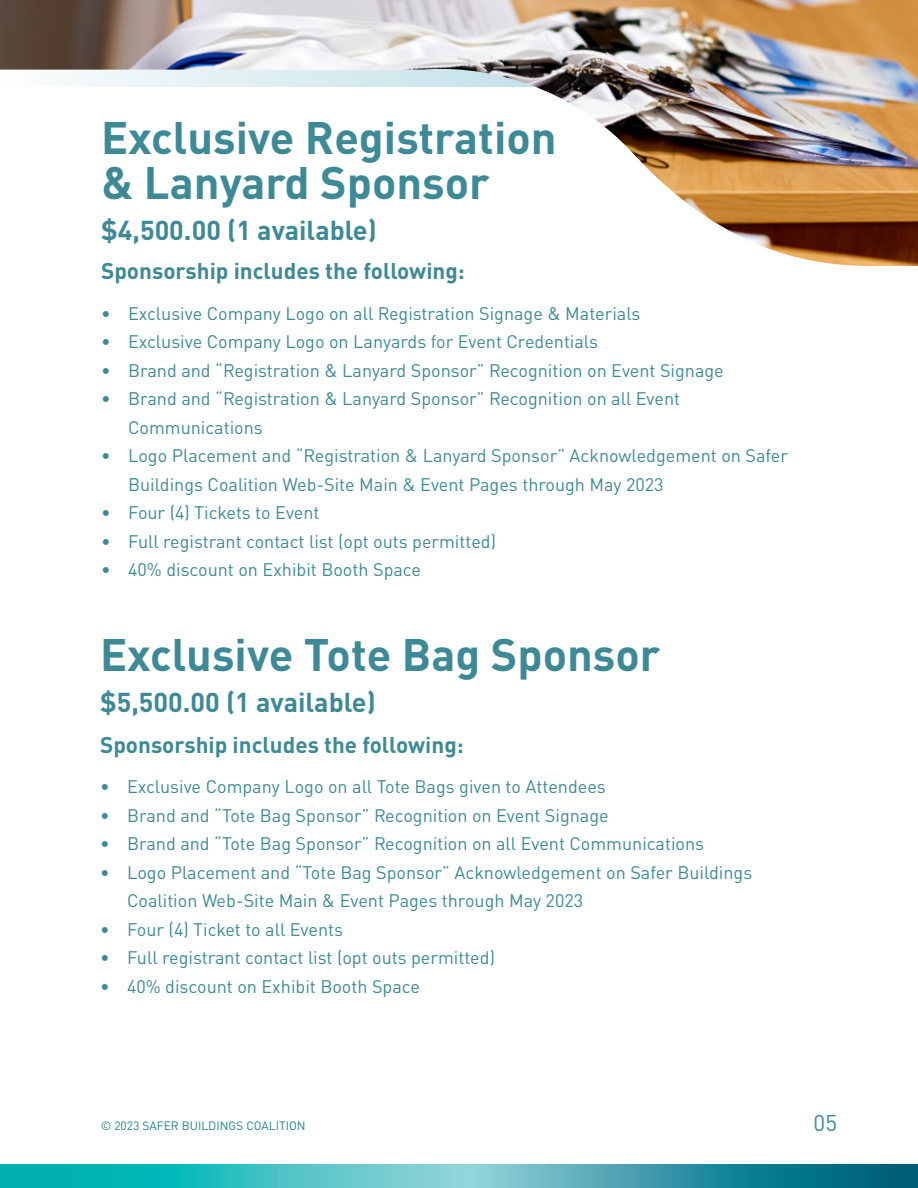
<style>
.page{position:relative;width:918px;height:1188px;background:#fff}
.page>*{position:absolute;margin:0;border:0;box-sizing:border-box;transform-origin:0 0}
.t1{font:700 45px/45px "DIN Pro";color:#3d8a96}
.t2{font:700 27px "DIN Pro";color:#3d8a96}
.t3{font:700 22.5px "DIN Pro";color:#3d8a96}
.t4{font:22.5px "DIN Pro";color:#3d8a96}
.t5{font:18px/28.5px "DIN Pro";color:#3d8a96}
.t6{font:12px "DIN Pro";color:#23838e}
</style>
<div class="page">
<img style="left:0;top:1165px;width:918px;height:23px">
<img style="left:0;top:0;width:918px;height:266px">
<h1 class="t1" style="left:101px;top:114px;width:457px">Exclusive Registration &amp; Lanyard Sponsor</h1>
<h2 class="t2" style="left:101px;top:212px;width:277px">$4,500.00 (1 available)</h2>
<p class="t3" style="left:101px;top:256px;width:365px">Sponsorship includes the following:</p>
<p class="t5" style="left:101px;top:297px;width:541px">• Exclusive Company Logo on all Registration Signage &amp; Materials</p>
<p class="t5" style="left:101px;top:326px;width:499px">• Exclusive Company Logo on Lanyards for Event Credentials</p>
<p class="t5" style="left:101px;top:354px;width:624px">• Brand and “Registration &amp; Lanyard Sponsor” Recognition on Event Signage</p>
<p class="t5" style="left:128px;top:383px;width:554px;text-indent:-27px">• Brand and “Registration &amp; Lanyard Sponsor” Recognition on all Event<br>Communications</p>
<p class="t5" style="left:128px;top:440px;width:661px;text-indent:-27px">• Logo Placement and “Registration &amp; Lanyard Sponsor” Acknowledgement on Safer<br>Buildings Coalition Web-Site Main &amp; Event Pages through May 2023</p>
<p class="t5" style="left:101px;top:497px;width:220px">• Four (4) Tickets to Event</p>
<p class="t5" style="left:101px;top:525px;width:396px">• Full registrant contact list (opt outs permitted)</p>
<p class="t5" style="left:101px;top:554px;width:321px">• 40% discount on Exhibit Booth Space</p>
<h1 class="t1" style="left:100px;top:631px;width:562px">Exclusive Tote Bag Sponsor</h1>
<h2 class="t2" style="left:100px;top:684px;width:277px">$5,500.00 (1 available)</h2>
<p class="t3" style="left:100px;top:730px;width:365px">Sponsorship includes the following:</p>
<p class="t5" style="left:100px;top:771px;width:507px">• Exclusive Company Logo on all Tote Bags given to Attendees</p>
<p class="t5" style="left:100px;top:799px;width:510px">• Brand and “Tote Bag Sponsor” Recognition on Event Signage</p>
<p class="t5" style="left:100px;top:828px;width:606px">• Brand and “Tote Bag Sponsor” Recognition on all Event Communications</p>
<p class="t5" style="left:127px;top:856px;width:627px;text-indent:-27px">• Logo Placement and “Tote Bag Sponsor” Acknowledgement on Safer Buildings<br>Coalition Web-Site Main &amp; Event Pages through May 2023</p>
<p class="t5" style="left:100px;top:913px;width:244px">• Four (4) Ticket to all Events</p>
<p class="t5" style="left:100px;top:942px;width:396px">• Full registrant contact list (opt outs permitted)</p>
<p class="t5" style="left:100px;top:970px;width:321px">• 40% discount on Exhibit Booth Space</p>
<p class="t6" style="left:101px;top:1116px;width:206px">© 2023 SAFER BUILDINGS COALITION</p>
<p class="t4" style="left:814px;top:1105px;width:25px">05</p>
</div>
